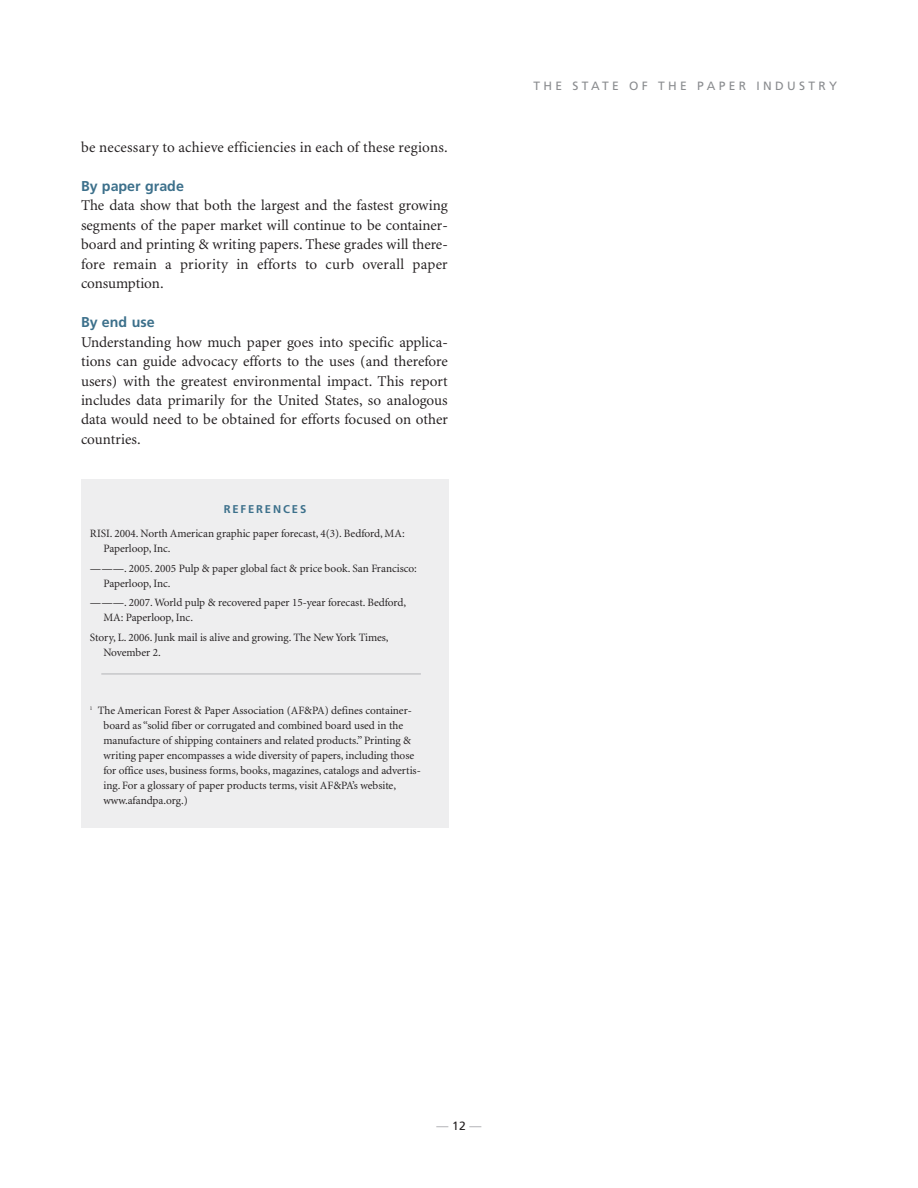
<style>
.page{position:relative;width:918px;height:1188px;background:#fff}
.page>*{position:absolute;margin:0;border:0;box-sizing:border-box;transform-origin:0 0}
.t1{font:15px/19.5px "Minion MM.345.584.11";letter-spacing:.01em;color:#231f20;text-align:justify}
.t2{font:700 14.25px "Frutiger";color:#3c708b}
.t3{font:12px "Frutiger";letter-spacing:.28em;color:#8a8c8f}
.t4{font:12px "Frutiger";color:#a8a9ad}
.t5{font:11.25px/15px "Minion MM.345.584.11";letter-spacing:-.005em;color:#231f20}
.t6{font:700 11.25px "Frutiger";letter-spacing:.165em;color:#3c708b}
.s1{color:#231f20}
</style>
<div class="page">
<div style="left:81px;top:479px;width:368px;height:348px;background:#eeeeef"></div>
<hr style="left:101px;top:674px;width:320px;height:1px;background:#b2b3b7">
<h1 class="t1" style="left:81px;top:138px;width:368px">be necessary to achieve efficiencies in each of these regions.</h1>
<p class="t2" style="left:81px;top:180px;width:104px">By paper grade</p>
<p class="t1" style="left:81px;top:197px;width:368px">The data show that both the largest and the fastest growing segments of the paper market will continue to be container&shy;board and printing &amp; writing papers. These grades will there&shy;fore remain a priority in efforts to curb overall paper consumption.</p>
<p class="t2" style="left:81px;top:316px;width:75px">By end use</p>
<p class="t1" style="left:81px;top:333px;width:368px">Understanding how much paper goes into specific applica&shy;tions can guide advocacy efforts to the uses (and therefore users) with the greatest environmental impact. This report includes data primarily for the United States, so analogous data would need to be obtained for efforts focused on other countries.</p>
<p class="t6" style="left:224px;top:505px;width:84px">REFERENCES</p>
<p class="t5" style="left:103px;top:527px;width:303px;text-indent:-13px">RISI. 2004. North American graphic paper forecast, 4(3). Bedford, MA:<br>Paperloop, Inc.</p>
<p class="t5" style="left:103px;top:562px;width:315px;text-indent:-13px">———. 2005. 2005 Pulp &amp; paper global fact &amp; price book. San Francisco:<br>Paperloop, Inc.</p>
<p class="t5" style="left:103px;top:596px;width:304px;text-indent:-13px">———. 2007. World pulp &amp; recovered paper 15-year forecast. Bedford,<br>MA: Paperloop, Inc.</p>
<p class="t5" style="left:103px;top:631px;width:287px;text-indent:-13px">Story, L. 2006. Junk mail is alive and growing. The New York Times,<br>November 2.</p>
<p class="t5" style="left:103px;top:704px;width:319px;text-indent:-13px"><sup>1</sup> The American Forest &amp; Paper Association (AF&amp;PA) defines container&shy;board as “solid fiber or corrugated and combined board used in the manufacture of shipping containers and related products.” Printing &amp; writing paper encompasses a wide diversity of papers, including those for office uses, business forms, books, magazines, catalogs and advertis&shy;ing. For a glossary of paper products terms, visit AF&amp;PA’s website, www.afandpa.org.)</p>
<p class="t3" style="left:533px;top:81px;width:305px">THE STATE OF THE PAPER INDUSTRY</p>
<p class="t4" style="left:437px;top:1120px;width:46px">— <span class="s1">12</span> —</p>
</div>
